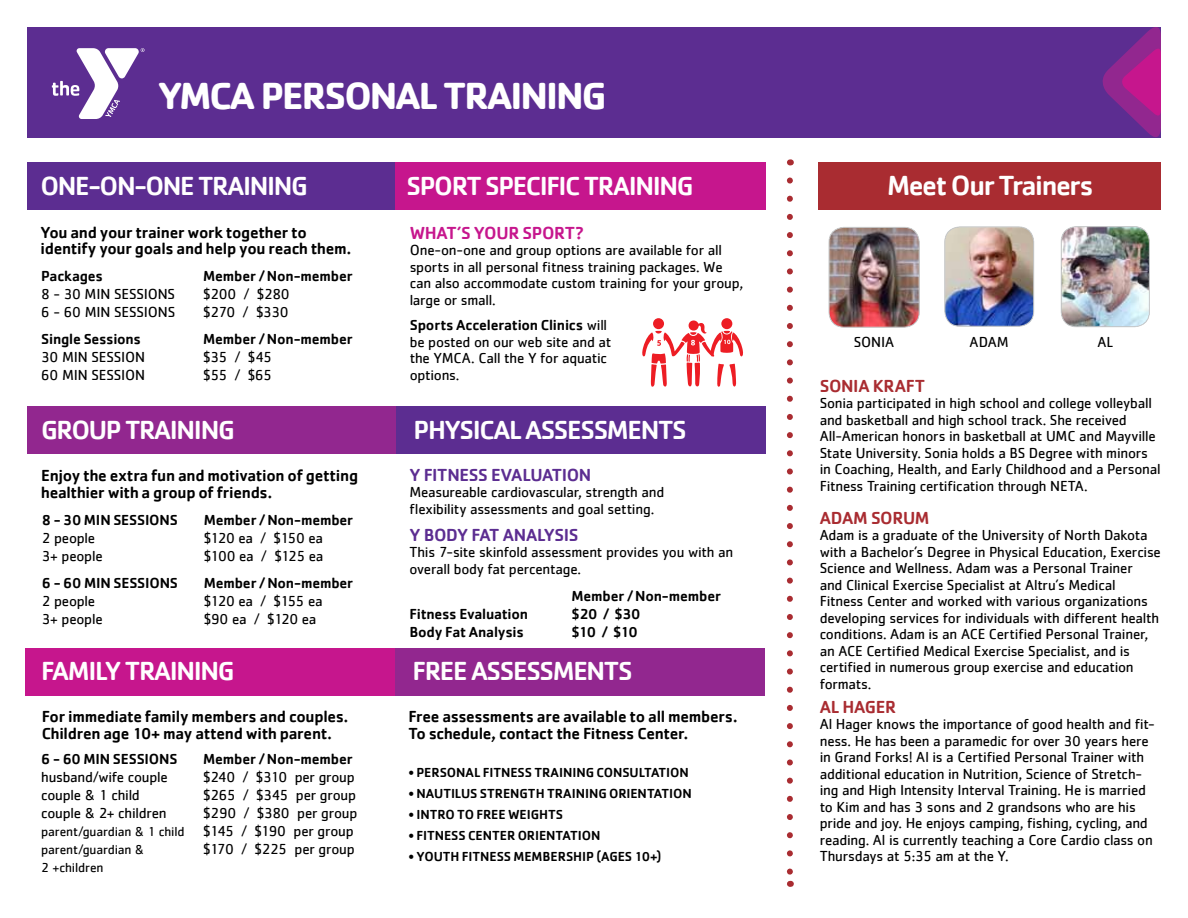
<style>
.page{position:relative;width:1188px;height:918px;background:#fff}
.page>*{position:absolute;margin:0;border:0;box-sizing:border-box;transform-origin:0 0}
.t1{font:700 39px "Cachet";letter-spacing:-.05em;color:#fff}
.t2{font:500 28.5px "Cachet";letter-spacing:-.05em;color:#fff}
.t3{font:500 27px "Cachet";letter-spacing:-.05em;color:#fff}
.t4{font:500 18px "Cachet";letter-spacing:-.02em;color:#5c2d91}
.t5{font:500 18px "Cachet";letter-spacing:-.015em;color:#a92c31}
.t6{font:500 18px "Cachet";letter-spacing:-.02em;color:#c6168d}
.t7{font:500 16.5px/16.5px "Cachet";letter-spacing:-.015em;color:#000}
.t8{font:15px/16.5px "Cachet";letter-spacing:-.015em;color:#000}
.t9{font:500 15px "Cachet";letter-spacing:-.01em;color:#000}
.t10{font:15px "Cachet";letter-spacing:-.045em;color:#000}
.t11{font:500 13.5px "Cachet";letter-spacing:-.005em;color:#000}
.t12{font:13.5px/18px "Cachet";letter-spacing:-.01em;color:#000}
.s1{font-size:15px}
.s2{font-weight:500}
</style>
<div class="page">
<div style="left:27px;top:406px;width:738px;height:48px;background:#92278f"></div>
<div style="left:27px;top:27px;width:1134px;height:110px;background:#5c2d91"></div>
<svg style="left:52px;top:48px;width:93px;height:71px"></svg>
<svg style="left:1095px;top:27px;width:66px;height:111px"></svg>
<div style="left:27px;top:162px;width:738px;height:48px;background:#5c2d91"></div>
<div style="left:26px;top:648px;width:739px;height:48px;background:#c6168d"></div>
<div style="left:395px;top:162px;width:371px;height:48px;background:#c6168d"></div>
<div style="left:397px;top:406px;width:369px;height:48px;background:#5c2d91"></div>
<div style="left:395px;top:648px;width:370px;height:48px;background:#92278f"></div>
<div style="left:819px;top:162px;width:342px;height:48px;background:#a92c31"></div>
<svg style="left:787px;top:180px;width:6px;height:695px"></svg>
<svg style="left:653px;top:318px;width:11px;height:11px"></svg>
<div style="left:721px;top:318px;width:11px;height:11px;background:#ed1d24;border-radius:50%"></div>
<svg style="left:642px;top:320px;width:101px;height:67px"></svg>
<img style="left:945px;top:227px;width:89px;height:99px">
<div style="left:945px;top:227px;width:89px;height:99px;border:1px solid #cdcfd0;border-radius:15px"></div>
<img style="left:829px;top:227px;width:90px;height:100px">
<div style="left:829px;top:227px;width:90px;height:100px;border:1px solid #cdcfd0;border-radius:15px"></div>
<img style="left:1061px;top:227px;width:87px;height:100px">
<div style="left:1061px;top:227px;width:89px;height:100px;border:1px solid #cdcfd0;border-radius:15px"></div>
<h1 class="t1" style="left:158px;top:71px;width:451px">YMCA PERSONAL TRAINING</h1>
<h3 class="t3" style="left:40px;top:169px;width:269px">ONE-ON-ONE TRAINING</h3>
<p class="t7" style="left:40px;top:223px;width:313px">You and your trainer work together to identify your goals and help you reach them.</p>
<p class="t9" style="left:41px;top:267px;width:63px">Packages</p>
<p class="t9" style="left:203px;top:267px;width:151px">Member / Non-member</p>
<p class="t8" style="left:41px;top:286px;width:136px">8 - 30 MIN SESSIONS</p>
<p class="t8" style="left:203px;top:286px;width:88px">$200 / $280</p>
<p class="t8" style="left:41px;top:304px;width:136px">6 - 60 MIN SESSIONS</p>
<p class="t8" style="left:203px;top:304px;width:87px">$270 / $330</p>
<p class="t9" style="left:41px;top:330px;width:101px">Single Sessions</p>
<p class="t9" style="left:203px;top:330px;width:151px">Member / Non-member</p>
<p class="t8" style="left:41px;top:349px;width:105px">30 MIN SESSION</p>
<p class="t8" style="left:203px;top:349px;width:70px">$35 / $45</p>
<p class="t8" style="left:41px;top:367px;width:105px">60 MIN SESSION</p>
<p class="t8" style="left:203px;top:367px;width:70px">$55 / $65</p>
<h3 class="t3" style="left:41px;top:413px;width:195px">GROUP TRAINING</h3>
<p class="t7" style="left:41px;top:467px;width:318px">Enjoy the extra fun and motivation of getting healthier with a group of friends.</p>
<p class="t9" style="left:42px;top:511px;width:138px">8 - 30 MIN SESSIONS</p>
<p class="t9" style="left:204px;top:511px;width:151px">Member / Non-member</p>
<p class="t8" style="left:42px;top:530px;width:55px">2 people</p>
<p class="t8" style="left:204px;top:530px;width:121px">$120 ea / $150 ea</p>
<p class="t8" style="left:42px;top:548px;width:63px">3+ people</p>
<p class="t8" style="left:204px;top:548px;width:121px">$100 ea / $125 ea</p>
<p class="t9" style="left:42px;top:574px;width:138px">6 - 60 MIN SESSIONS</p>
<p class="t9" style="left:204px;top:574px;width:151px">Member / Non-member</p>
<p class="t8" style="left:42px;top:593px;width:55px">2 people</p>
<p class="t10" style="left:204px;top:592px;width:120px">$120 ea / $155 ea</p>
<p class="t8" style="left:42px;top:611px;width:63px">3+ people</p>
<p class="t8" style="left:204px;top:611px;width:114px">$90 ea / $120 ea</p>
<h3 class="t3" style="left:41px;top:655px;width:195px">FAMILY TRAINING</h3>
<p class="t7" style="left:42px;top:708px;width:308px">For immediate family members and couples.<br>Children age 10+ may attend with parent.</p>
<p class="t9" style="left:41px;top:750px;width:138px">6 - 60 MIN SESSIONS</p>
<p class="t9" style="left:203px;top:750px;width:151px">Member / Non-member</p>
<p class="t8" style="left:41px;top:769px;width:128px">husband/wife couple</p>
<p class="t8" style="left:203px;top:769px;width:153px">$240 / $310 per group</p>
<p class="t8" style="left:41px;top:787px;width:100px">couple &amp; 1 child</p>
<p class="t8" style="left:203px;top:787px;width:154px">$265 / $345 per group</p>
<p class="t8" style="left:41px;top:805px;width:127px">couple &amp; 2+ children</p>
<p class="t8" style="left:203px;top:805px;width:156px">$290 / $380 per group</p>
<p class="t12" style="left:41px;top:823px;width:314px">parent/guardian &amp; 1 child <span class="s1">$145 / $190 per group </span>parent/guardian &amp;</p>
<p class="t8" style="left:203px;top:841px;width:153px">$170 / $225 per group</p>
<p class="t12" style="left:41px;top:859px;width:64px">2 +children</p>
<h3 class="t3" style="left:407px;top:169px;width:289px">SPORT SPECIFIC TRAINING</h3>
<p class="t6" style="left:410px;top:222px;width:176px">WHAT’S YOUR SPORT?</p>
<p class="t8" style="left:410px;top:242px;width:335px">One-on-one and group options are available for all sports in all personal fitness training packages. We can also accommodate custom training for your group, large or small.</p>
<p class="t8" style="left:410px;top:317px;width:203px"><span class="s2">Sports Acceleration Clinics</span> will be posted on our web site and at the YMCA. Call the Y for aquatic options.</p>
<h3 class="t3" style="left:414px;top:413px;width:275px">PHYSICAL ASSESSMENTS</h3>
<p class="t4" style="left:410px;top:464px;width:183px">Y FITNESS EVALUATION</p>
<p class="t8" style="left:410px;top:484px;width:256px">Measureable cardiovascular, strength and flexibility assessments and goal setting.</p>
<p class="t4" style="left:410px;top:524px;width:171px">Y BODY FAT ANALYSIS</p>
<p class="t8" style="left:410px;top:544px;width:325px">This 7-site skinfold assessment provides you with an overall body fat percentage.</p>
<p class="t9" style="left:572px;top:586px;width:151px">Member / Non-member</p>
<p class="t9" style="left:410px;top:604px;width:120px">Fitness Evaluation</p>
<p class="t9" style="left:572px;top:604px;width:71px">$20 / $30</p>
<p class="t9" style="left:410px;top:622px;width:116px">Body Fat Analysis</p>
<p class="t9" style="left:572px;top:622px;width:68px">$10 / $10</p>
<h3 class="t3" style="left:413px;top:655px;width:222px">FREE ASSESSMENTS</h3>
<p class="t7" style="left:408px;top:708px;width:331px">Free assessments are available to all members.<br>To schedule, contact the Fitness Center.</p>
<p class="t11" style="left:408px;top:765px;width:282px">• PERSONAL FITNESS TRAINING CONSULTATION</p>
<p class="t11" style="left:408px;top:786px;width:285px">• NAUTILUS STRENGTH TRAINING ORIENTATION</p>
<p class="t11" style="left:408px;top:807px;width:156px">• INTRO TO FREE WEIGHTS</p>
<p class="t11" style="left:408px;top:828px;width:193px">• FITNESS CENTER ORIENTATION</p>
<p class="t11" style="left:408px;top:849px;width:255px">• YOUTH FITNESS MEMBERSHIP (AGES 10+)</p>
<h2 class="t2" style="left:887px;top:168px;width:208px">Meet Our Trainers</h2>
<p class="t8" style="left:854px;top:334px;width:42px">SONIA</p>
<p class="t8" style="left:970px;top:334px;width:41px">ADAM</p>
<p class="t8" style="left:1097px;top:334px;width:17px">AL</p>
<p class="t5" style="left:820px;top:375px;width:107px">SONIA KRAFT</p>
<p class="t8" style="left:820px;top:395px;width:342px">Sonia participated in high school and college volleyball and basketball and high school track. She received All-American honors in basketball at UMC and Mayville State University. Sonia holds a BS Degree with minors in Coaching, Health, and Early Childhood and a Personal Fitness Training certification through NETA.</p>
<p class="t5" style="left:820px;top:507px;width:111px">ADAM SORUM</p>
<p class="t8" style="left:820px;top:527px;width:343px">Adam is a graduate of the University of North Dakota with a Bachelor’s Degree in Physical Education, Exercise Science and Wellness. Adam was a Personal Trainer<br>and Clinical Exercise Specialist at Altru’s Medical Fitness Center and worked with various organizations developing services for individuals with different health conditions. Adam is an ACE Certified Personal Trainer, an ACE Certified Medical Exercise Specialist, and is certified in numerous group exercise and education formats.</p>
<p class="t5" style="left:820px;top:696px;width:78px">AL HAGER</p>
<p class="t8" style="left:820px;top:716px;width:337px">Al Hager knows the importance of good health and fit&shy;ness. He has been a paramedic for over 30 years here in Grand Forks! Al is a Certified Personal Trainer with additional education in Nutrition, Science of Stretch&shy;ing and High Intensity Interval Training. He is married to Kim and has 3 sons and 2 grandsons who are his pride and joy. He enjoys camping, fishing, cycling, and reading. Al is currently teaching a Core Cardio class on Thursdays at 5:35 am at the Y.</p>
</div>
